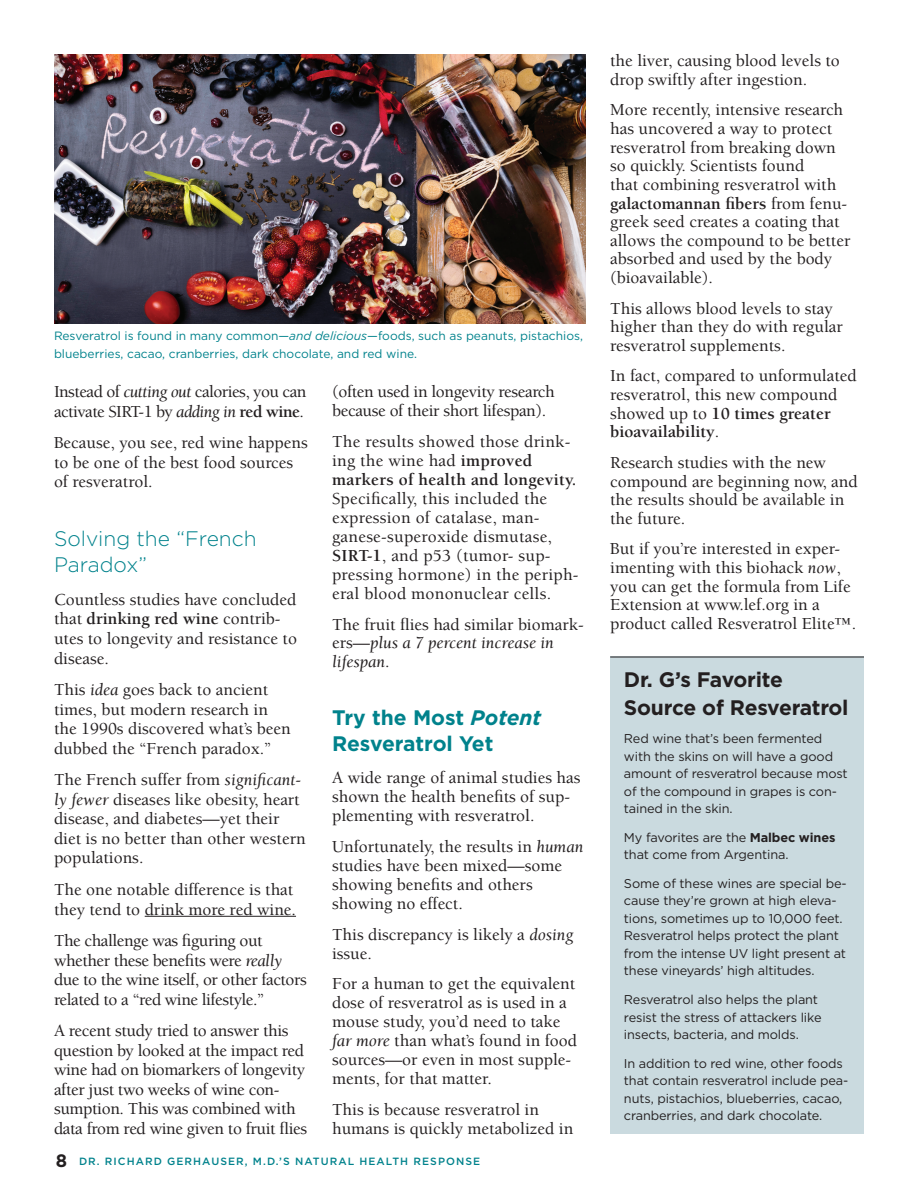
<style>
.page{position:relative;width:918px;height:1188px;background:#fff}
.page>*{position:absolute;margin:0;border:0;box-sizing:border-box;transform-origin:0 0}
.t1{font:700 21px/27.5px "Gotham";letter-spacing:-.015em;color:#231f20}
.t2{font:700 21px/25.5px "Gotham";color:#00828c}
.t3{font:300 21px/26.1px "Gotham";color:#00828c}
.t4{font:500 17.25px/18.6px "Berkeley Std";color:#231f20}
.t5{font:500 17.25px/19.5px "Berkeley Std";letter-spacing:-.02em;color:#231f20}
.t6{font:500 17.25px/19.5px "Berkeley Std";letter-spacing:-.025em;color:#231f20}
.t7{font:500 17.25px/19.5px "Berkeley Std";letter-spacing:-.03em;color:#231f20}
.t8{font:12.75px/17.5px "Gotham";letter-spacing:-.01em;color:#231f20}
.t9{font:12px/17.7px "Gotham";color:#00828c}
.t10{font:500 10.5px "Gotham";letter-spacing:.1em;color:#00828c}
.s1{font-style:italic}
.s2{font-weight:400;font-style:italic}
.s3{font-weight:700}
.s4{font-weight:700;font-size:18px;color:#231f20}
</style>
<div class="page">
<hr style="left:145px;top:916px;width:151px;height:1px;background:#231f20">
<div style="left:610px;top:657px;width:254px;height:477px;background:#cadadf"></div>
<hr style="left:610px;top:657px;width:254px;height:1px;background:#231f20">
<img style="left:54px;top:54px;width:532px;height:270px">
<p class="t9" style="left:54px;top:327px;width:531px">Resveratrol is found in many common—<span class="s1">and delicious</span>—foods, such as peanuts, pistachios, blueberries, cacao, cranberries, dark chocolate, and red wine.</p>
<p class="t7" style="left:54px;top:382px;width:254px">Instead of <span class="s2">cutting out</span> calories, you can activate SIRT-1 by <span class="s2">adding in</span> <span class="s3">red wine</span>.</p>
<p class="t4" style="left:54px;top:433px;width:255px;line-height:19.5px">Because, you see, red wine happens to be one of the best food sources of resveratrol.</p>
<p class="t3" style="left:54px;top:525px;width:204px">Solving the “French<br>Paradox”</p>
<p class="t4" style="left:54px;top:590px;width:245px;line-height:19.5px">Countless studies have concluded that <span class="s3">drinking red wine</span> contrib&shy;utes to longevity and resistance to disease.</p>
<p class="t4" style="left:54px;top:680px;width:238px;line-height:19.5px">This <span class="s2">idea</span> goes back to ancient times, but modern research in the 1990s discovered what’s been dubbed the “French paradox.”</p>
<p class="t4" style="left:54px;top:770px;width:253px;line-height:19.5px">The French suffer from <span class="s2">significant&shy;ly fewer</span> diseases like obesity, heart disease, and diabetes—yet their diet is no better than other western populations.</p>
<p class="t4" style="left:54px;top:880px;width:244px;line-height:19.5px">The one notable difference is that they tend to drink more red wine.</p>
<p class="t6" style="left:54px;top:931px;width:254px">The challenge was figuring out whether these benefits were <span class="s2">really </span>due to the wine itself, or other factors related to a “red wine lifestyle.”</p>
<p class="t5" style="left:54px;top:1021px;width:255px">A recent study tried to answer this question by looked at the impact red wine had on biomarkers of longevity after just two weeks of wine con&shy;sumption. This was combined with data from red wine given to fruit flies</p>
<p class="t5" style="left:332px;top:383px;width:224px;line-height:18.9px">(often used in longevity research because of their short lifespan).</p>
<p class="t4" style="left:332px;top:433px;width:246px">The results showed those drink&shy;ing the wine had <span class="s3">improved markers of health and longevity.</span></p>
<p class="t4" style="left:332px;top:489px;width:248px">Specifically, this included the expression of catalase, man&shy;ganese-superoxide dismutase,<br><span class="s3">SIRT-1</span>, and p53 (tumor- sup&shy;pressing hormone) in the periph&shy;eral blood mononuclear cells.</p>
<p class="t4" style="left:332px;top:615px;width:253px">The fruit flies had similar biomark&shy;ers—<span class="s2">plus a 7 percent increase in lifespan</span>.</p>
<p class="t2" style="left:332px;top:705px;width:211px">Try the Most <span class="s1">Potent<br></span>Resveratrol Yet</p>
<p class="t4" style="left:332px;top:769px;width:250px">A wide range of animal studies has shown the health benefits of sup&shy;plementing with resveratrol.</p>
<p class="t4" style="left:332px;top:837px;width:253px">Unfortunately, the results in <span class="s2">human </span>studies have been mixed—some showing benefits and others showing no effect.</p>
<p class="t4" style="left:332px;top:925px;width:243px">This discrepancy is likely a <span class="s2">dosing </span>issue.</p>
<p class="t4" style="left:332px;top:975px;width:247px">For a human to get the equivalent dose of resveratrol as is used in a mouse study, you’d need to take <span class="s2">far more</span> than what’s found in food sources—or even in most supple&shy;ments, for that matter.</p>
<p class="t4" style="left:332px;top:1101px;width:243px">This is because resveratrol in humans is quickly metabolized in</p>
<p class="t10" style="left:56px;top:1154px;width:426px"><span class="s4">8</span> DR. RICHARD GERHAUSER, M.D.’S NATURAL HEALTH RESPONSE</p>
<p class="t4" style="left:610px;top:52px;width:231px">the liver, causing blood levels to drop swiftly after ingestion.</p>
<p class="t4" style="left:610px;top:101px;width:242px">More recently, intensive research has uncovered a way to protect resveratrol from breaking down so quickly. Scientists found<br>that combining resveratrol with <span class="s3">galactomannan fibers</span> from fenu&shy;greek seed creates a coating that allows the compound to be better absorbed and used by the body (bioavailable).</p>
<p class="t4" style="left:610px;top:299px;width:234px">This allows blood levels to stay higher than they do with regular resveratrol supplements.</p>
<p class="t4" style="left:610px;top:367px;width:248px">In fact, compared to unformulated resveratrol, this new compound showed up to <span class="s3">10 times greater bioavailability</span>.</p>
<p class="t4" style="left:610px;top:453px;width:249px">Research studies with the new compound are beginning now, and the results should be available in the future.</p>
<p class="t4" style="left:610px;top:540px;width:248px">But if you’re interested in exper&shy;imenting with this biohack <span class="s2">now</span>, you can get the formula from Life<br>Extension at www.lef.org in a product called Resveratrol Elite™.</p>
<p class="t1" style="left:624px;top:666px;width:226px">Dr. G’s Favorite<br>Source of Resveratrol</p>
<p class="t8" style="left:624px;top:730px;width:225px">Red wine that’s been fermented with the skins on will have a good amount of resveratrol because most of the compound in grapes is con&shy;tained in the skin.</p>
<p class="t8" style="left:624px;top:828px;width:213px">My favorites are the <span class="s3">Malbec wines </span>that come from Argentina.</p>
<p class="t8" style="left:624px;top:874px;width:224px">Some of these wines are special be&shy;cause they’re grown at high eleva&shy;tions, sometimes up to 10,000 feet.<br>Resveratrol helps protect the plant from the intense UV light present at these vineyards’ high altitudes.</p>
<p class="t8" style="left:624px;top:990px;width:199px">Resveratrol also helps the plant resist the stress of attackers like insects, bacteria, and molds.</p>
<p class="t8" style="left:624px;top:1054px;width:226px">In addition to red wine, other foods that contain resveratrol include pea&shy;nuts, pistachios, blueberries, cacao, cranberries, and dark chocolate.</p>
</div>
